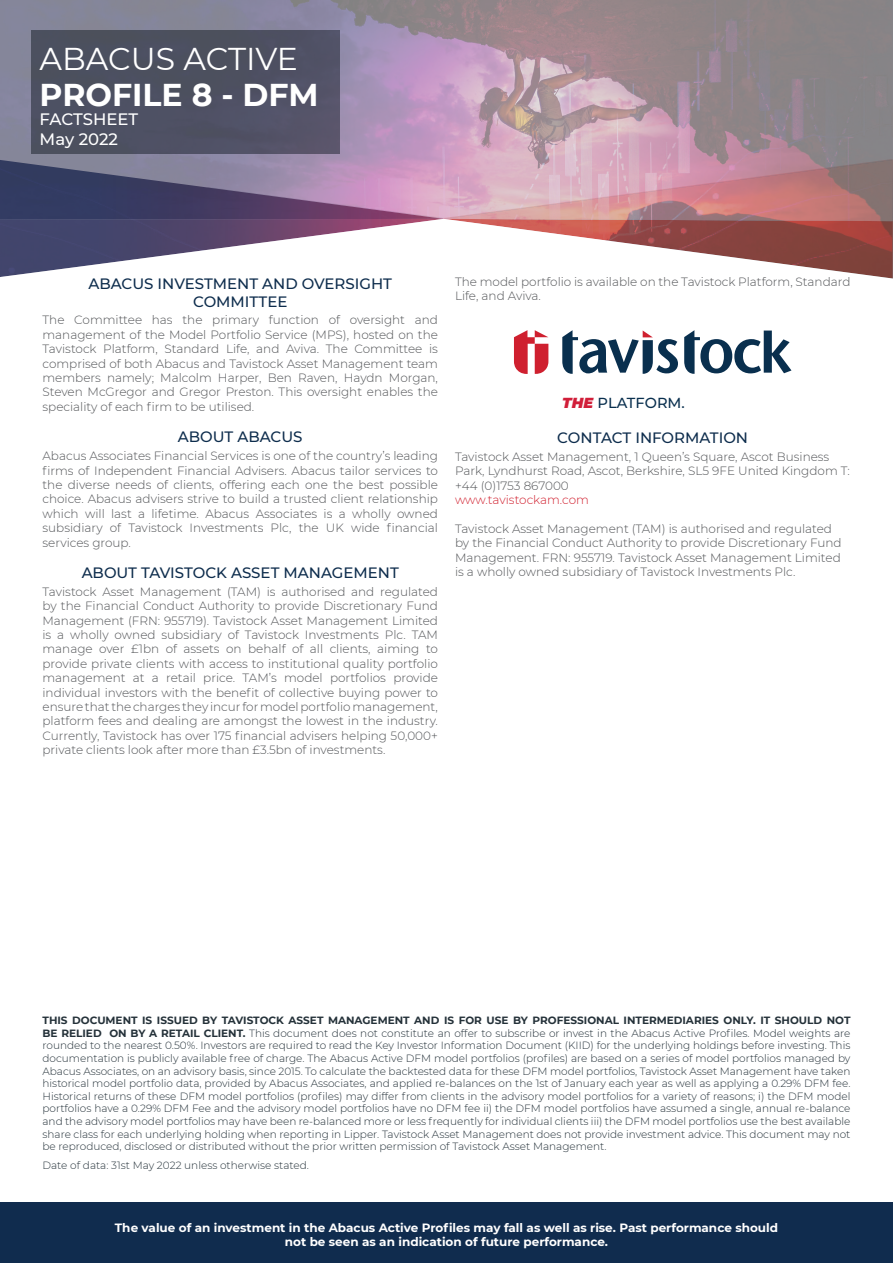
<style>
.page{position:relative;width:893px;height:1263px;background:#fff}
.page>*{position:absolute;margin:0;border:0;box-sizing:border-box;transform-origin:0 0}
.t1{font:31.5px "Montserrat";letter-spacing:-.005em;color:#fff}
.t2{font:700 31.5px "Montserrat";color:#fff}
.t3{font:500 16.5px/19.8px "Montserrat";letter-spacing:-.005em;color:#fff}
.t4{font:500 15px/18px "Montserrat";color:#0e2d4d;text-align:center}
.t5{font:500 14.55px "Montserrat";color:#092f4e}
.t6{font:300 12px/14.4px "Montserrat";color:#525457;text-align:justify}
.t7{font:700 12px/14.4px "Montserrat";color:#fff;text-align:center}
.t8{font:300 12px "Montserrat";color:#d1202f}
.t9{font:300 10.5px/12.6px "Montserrat";color:#243139;text-align:justify}
.s1{font-weight:900;font-style:italic;color:#d11e39}
.s2{font-weight:700}
</style>
<div class="page">
<img style="left:0;top:0;width:893px;height:160px">
<svg style="left:0;top:160px;width:893px;height:59px;background:#a07d94"></svg>
<svg style="left:0;top:219px;width:893px;height:60px"></svg>
<div style="left:31px;top:31px;width:309px;height:123px;background:#4d5062"></div>
<svg style="left:684px;top:330px;width:107px;height:44px"></svg>
<svg style="left:562px;top:330px;width:116px;height:44px"></svg>
<svg style="left:514px;top:330px;width:34px;height:44px"></svg>
<div style="left:0;top:1203px;width:893px;height:60px;background:#102c4e"></div>
<h1 class="t1" style="left:40px;top:37px;width:260px">ABACUS ACTIVE</h1>
<h1 class="t2" style="left:40px;top:72px;width:281px">PROFILE 8 - DFM</h1>
<h2 class="t3" style="left:40px;top:109px;width:100px">FACTSHEET<br>May 2022</h2>
<p class="t4" style="left:88px;top:274px;width:305px">ABACUS INVESTMENT AND OVERSIGHT<br>COMMITTEE</p>
<p class="t6" style="left:43px;top:312px;width:397px">The Committee has the primary function of oversight and management of the Model Portfolio Service (MPS), hosted on the Tavistock Platform, Standard Life, and Aviva. The Committee is comprised of both Abacus and Tavistock Asset Management team members namely; Malcolm Harper, Ben Raven, Haydn Morgan, Steven McGregor and Gregor Preston. This oversight enables the speciality of each firm to be utilised.</p>
<p class="t4" style="left:178px;top:427px;width:126px">ABOUT ABACUS</p>
<p class="t6" style="left:43px;top:448px;width:397px">Abacus Associates Financial Services is one of the country’s leading firms of Independent Financial Advisers. Abacus tailor services to the diverse needs of clients, offering each one the best possible choice. Abacus advisers strive to build a trusted client relationship which will last a lifetime. Abacus Associates is a wholly owned subsidiary of Tavistock Investments Plc, the UK wide financial services group.</p>
<p class="t4" style="left:82px;top:563px;width:319px">ABOUT TAVISTOCK ASSET MANAGEMENT</p>
<p class="t6" style="left:43px;top:584px;width:397px">Tavistock Asset Management (TAM) is authorised and regulated by the Financial Conduct Authority to provide Discretionary Fund Management (FRN: 955719). Tavistock Asset Management Limited is a wholly owned subsidiary of Tavistock Investments Plc. TAM manage over £1bn of assets on behalf of all clients, aiming to provide private clients with access to institutional quality portfolio management at a retail price. TAM’s model portfolios provide individual investors with the benefit of collective buying power to ensure that the charges they incur for model portfolio management, platform fees and dealing are amongst the lowest in the industry.<br>Currently, Tavistock has over 175 financial advisers helping 50,000+ private clients look after more than £3.5bn of investments.</p>
<p class="t6" style="left:455px;top:274px;width:397px">The model portfolio is available on the Tavistock Platform, Standard<br>Life, and Aviva.</p>
<p class="t5" style="left:562px;top:392px;width:124px"><span class="s1">THE</span> PLATFORM.</p>
<p class="t4" style="left:557px;top:428px;width:192px">CONTACT INFORMATION</p>
<p class="t6" style="left:455px;top:449px;width:396px;text-align:left">Tavistock Asset Management, 1 Queen’s Square, Ascot Business<br>Park, Lyndhurst Road, Ascot, Berkshire, SL5 9FE United Kingdom T: +44 (0)1753 867000</p>
<p class="t8" style="left:455px;top:492px;width:135px">www.tavistockam.com</p>
<p class="t6" style="left:455px;top:521px;width:388px;text-align:left">Tavistock Asset Management (TAM) is authorised and regulated by the Financial Conduct Authority to provide Discretionary Fund Management. FRN: 955719. Tavistock Asset Management Limited is a wholly owned subsidiary of Tavistock Investments Plc.</p>
<p class="t9" style="left:43px;top:1014px;width:809px"><span class="s2">THIS DOCUMENT IS ISSUED BY TAVISTOCK ASSET MANAGEMENT AND IS FOR USE BY PROFESSIONAL INTERMEDIARIES ONLY. IT SHOULD NOT BE RELIED ON BY A RETAIL CLIENT.</span> This document does not constitute an offer to subscribe or invest in the Abacus Active Profiles. Model weights are rounded to the nearest 0.50%. Investors are required to read the Key Investor Information Document (KIID) for the underlying holdings before investing. This documentation is publicly available free of charge. The Abacus Active DFM model portfolios (profiles) are based on a series of model portfolios managed by Abacus Associates, on an advisory basis, since 2015. To calculate the backtested data for these DFM model portfolios, Tavistock Asset Management have taken historical model portfolio data, provided by Abacus Associates, and applied re-balances on the 1st of January each year as well as applying a 0.29% DFM fee.<br>Historical returns of these DFM model portfolios (profiles) may differ from clients in the advisory model portfolios for a variety of reasons; i) the DFM model portfolios have a 0.29% DFM Fee and the advisory model portfolios have no DFM fee ii) the DFM model portfolios have assumed a single, annual re-balance and the advisory model portfolios may have been re-balanced more or less frequently for individual clients iii) the DFM model portfolios use the best available share class for each underlying holding when reporting in Lipper. Tavistock Asset Management does not provide investment advice. This document may not be reproduced, disclosed or distributed without the prior written permission of Tavistock Asset Management.</p>
<p class="t9" style="left:43px;top:1159px;width:268px">Date of data: 31st May 2022 unless otherwise stated.</p>
<p class="t7" style="left:115px;top:1219px;width:665px">The value of an investment in the Abacus Active Profiles may fall as well as rise. Past performance should not be seen as an indication of future performance.</p>
</div>
